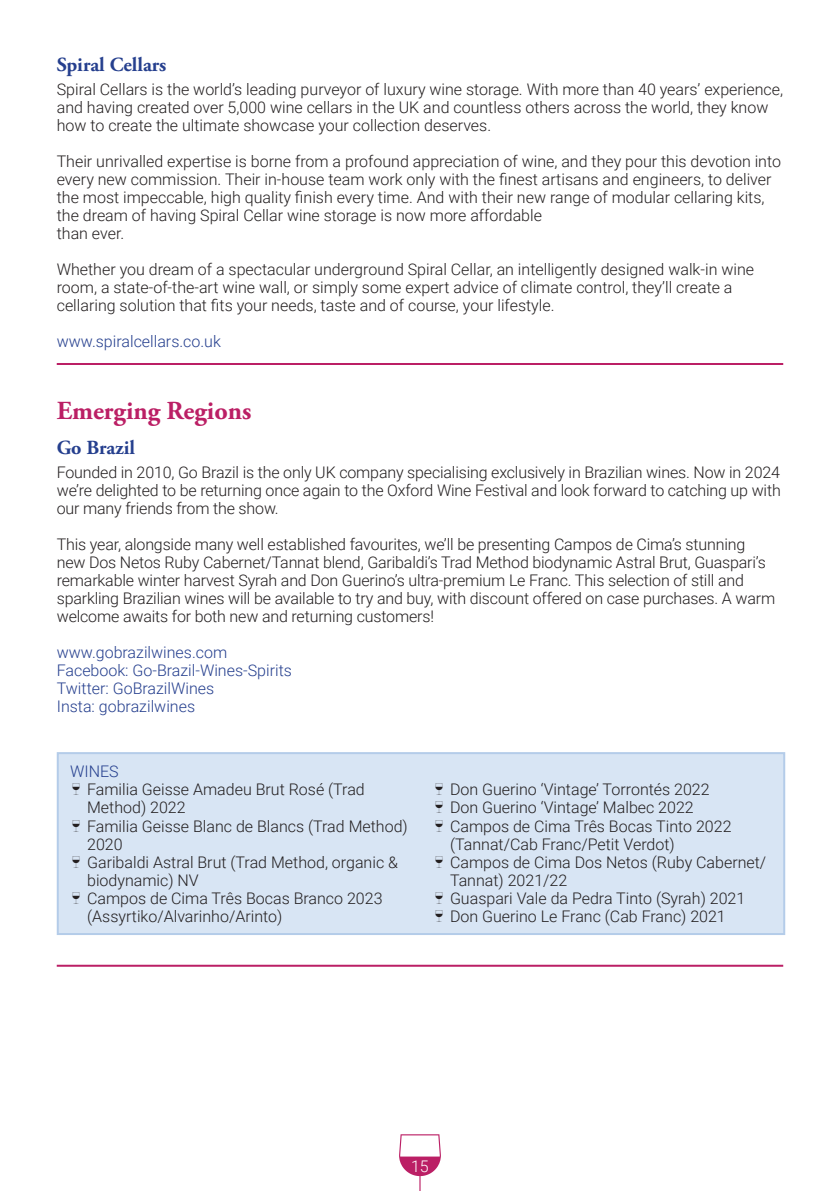
<style>
.page{position:relative;width:840px;height:1191px;background:#fff}
.page>*{position:absolute;margin:0;border:0;box-sizing:border-box;transform-origin:0 0}
._2023_section{font:700 26px "Adobe Garamond Pro";color:#bb1f65}
._2023_Exhibitor{font:700 20px "Adobe Garamond Pro";color:#253f8e}
._2018_Exhibitor{font:700 20px "Adobe Garamond Pro";color:#253f8e}
.body{font:300 16px/18px "Roboto";color:#231f20}
.body-2{font:300 16px "Roboto";color:#253f8e}
._2018_Wines{font:300 16px "Roboto";color:#253f8e}
.t1{font:300 16px "Roboto";color:#fff}
</style>
<div class="page">
<svg style="left:399px;top:1134px;width:41px;height:57px"></svg>
<hr style="left:57px;top:363px;width:725px;height:2px;background:#bb1f65">
<div style="left:58px;top:753px;width:725px;height:181px;background:#d8e5f4"></div>
<div style="left:57px;top:752px;width:727px;height:183px;border:2px solid #b4cce9"></div>
<hr style="left:57px;top:964px;width:725px;height:2px;background:#bb1f65">
<p class="_2023_Exhibitor" style="left:57px;top:53px;width:111px">Spiral Cellars</p>
<p class="body" style="left:57px;top:80px;width:727px">Spiral Cellars is the world’s leading purveyor of luxury wine storage. With more than 40 years’ experience, and having created over 5,000 wine cellars in the UK and countless others across the world, they know how to create the ultimate showcase your collection deserves.</p>
<p class="body" style="left:57px;top:152px;width:725px">Their unrivalled expertise is borne from a profound appreciation of wine, and they pour this devotion into every new commission. Their in-house team work only with the finest artisans and engineers, to deliver the most impeccable, high quality finish every time. And with their new range of modular cellaring kits, the dream of having Spiral Cellar wine storage is now more affordable</p>
<p class="body" style="left:57px;top:224px;width:69px">than ever.</p>
<p class="body" style="left:57px;top:260px;width:698px">Whether you dream of a spectacular underground Spiral Cellar, an intelligently designed walk-in wine room, a state-of-the-art wine wall, or simply some expert advice of climate control, they’ll create a cellaring solution that fits your needs, taste and of course, your lifestyle.</p>
<p class="body-2" style="left:57px;top:330px;width:166px">www.spiralcellars.co.uk</p>
<p class="_2023_section" style="left:57px;top:395px;width:196px">Emerging Regions</p>
<p class="_2018_Exhibitor" style="left:57px;top:436px;width:80px">Go Brazil</p>
<p class="body" style="left:57px;top:462px;width:725px;text-align:justify">Founded in 2010, Go Brazil is the only UK company specialising exclusively in Brazilian wines. Now in 2024 we’re delighted to be returning once again to the Oxford Wine Festival and look forward to catching up with our many friends from the show.</p>
<p class="body" style="left:57px;top:534px;width:719px">This year, alongside many well established favourites, we’ll be presenting Campos de Cima’s stunning new Dos Netos Ruby Cabernet/Tannat blend, Garibaldi’s Trad Method biodynamic Astral Brut, Guaspari’s remarkable winter harvest Syrah and Don Guerino’s ultra-premium Le Franc. This selection of still and sparkling Brazilian wines will be available to try and buy, with discount offered on case purchases. A warm welcome awaits for both new and returning customers!</p>
<p class="body-2" style="left:57px;top:641px;width:172px">www.gobrazilwines.com</p>
<p class="body-2" style="left:57px;top:659px;width:236px">Facebook: Go-Brazil-Wines-Spirits</p>
<p class="body-2" style="left:57px;top:677px;width:159px">Twitter: GoBrazilWines</p>
<p class="body-2" style="left:57px;top:695px;width:140px">Insta: gobrazilwines</p>
<p class="_2018_Wines" style="left:70px;top:760px;width:50px">WINES</p>
<p class="body" style="left:87px;top:780px;width:279px">Familia Geisse Amadeu Brut Rosé (Trad<br>Method) 2022</p>
<p class="body" style="left:87px;top:816px;width:322px">Familia Geisse Blanc de Blancs (Trad Method)<br>2020</p>
<p class="body" style="left:87px;top:852px;width:312px">Garibaldi Astral Brut (Trad Method, organic &amp; biodynamic) NV</p>
<p class="body" style="left:87px;top:888px;width:297px">Campos de Cima Três Bocas Branco 2023 (Assyrtiko/Alvarinho/Arinto)</p>
<p class="body" style="left:450px;top:780px;width:261px">Don Guerino ‘Vintage’ Torrontés 2022</p>
<p class="body" style="left:450px;top:798px;width:245px">Don Guerino ‘Vintage’ Malbec 2022</p>
<p class="body" style="left:450px;top:816px;width:283px">Campos de Cima Três Bocas Tinto 2022 (Tannat/Cab Franc/Petit Verdot)</p>
<p class="body" style="left:450px;top:852px;width:317px">Campos de Cima Dos Netos (Ruby Cabernet/<br>Tannat) 2021/22</p>
<p class="body" style="left:450px;top:888px;width:296px">Guaspari Vale da Pedra Tinto (Syrah) 2021</p>
<p class="body" style="left:450px;top:906px;width:277px">Don Guerino Le Franc (Cab Franc) 2021</p>
<p class="t1" style="left:411px;top:1154px;width:19px">15</p>
</div>
